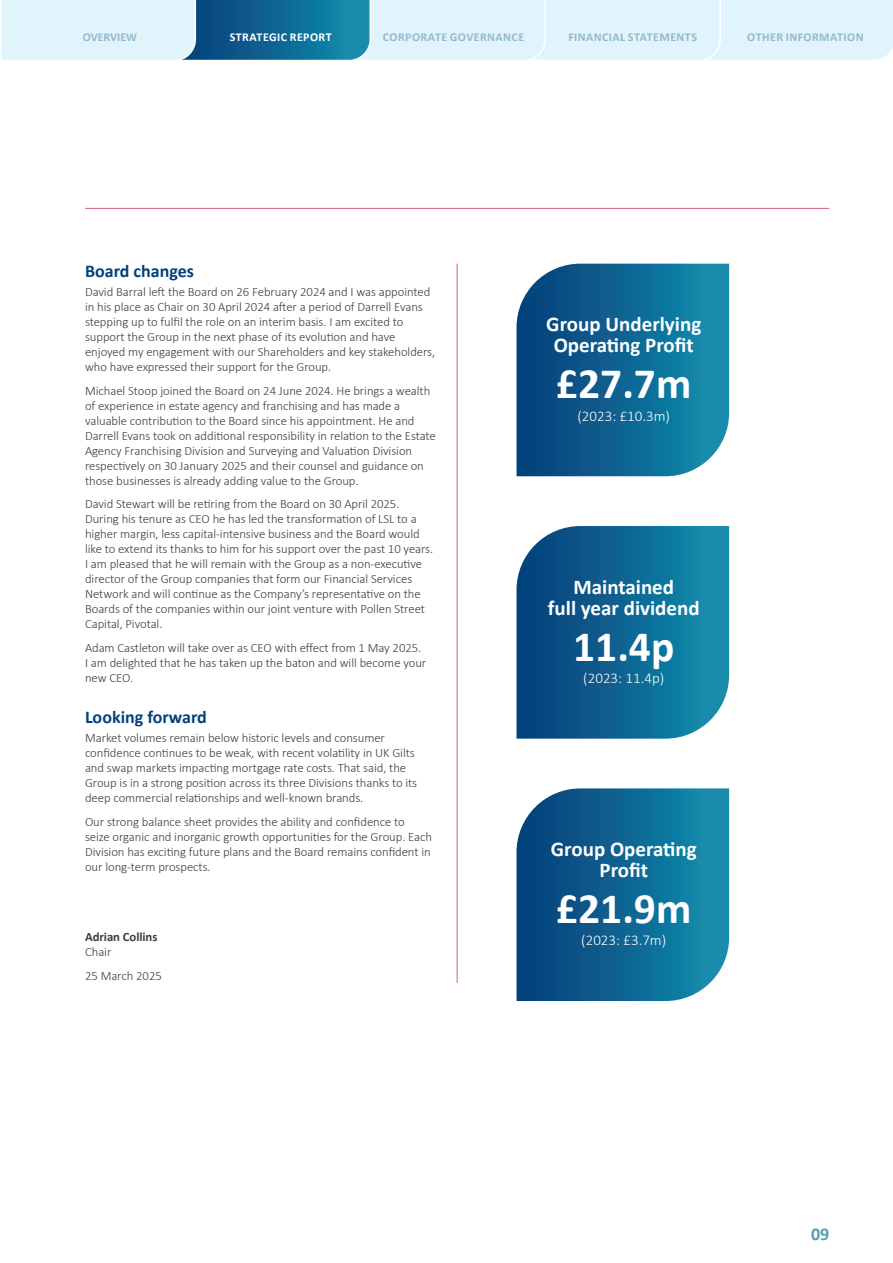
<style>
.page{position:relative;width:893px;height:1263px;background:#fff}
.page>*{position:absolute;margin:0;border:0;box-sizing:border-box;transform-origin:0 0}
.t1{font:700 43.5px "Calibri";color:#fff}
.t2{font:700 21px/21px "Calibri";color:#fff;text-align:center}
.t3{font:700 18px "Calibri";color:#01427c}
.t4{font:700 18px "Calibri";color:#549cb8}
.t5{font:300 15px "Calibri";color:#fff}
.t6{font:300 12.75px/15px "Calibri";letter-spacing:-.005em;color:#3e3e3f}
.t7{font:700 12.75px "Calibri";letter-spacing:-.005em;color:#3e3e3f}
.t8{font:700 12px "Calibri";letter-spacing:.035em;color:#93b9cd}
.t9{font:700 12px "Calibri";letter-spacing:.035em;color:#fff}
.t10{font:700 12px "Calibri";letter-spacing:-.005em;color:#93b9cd}
</style>
<div class="page">
<svg style="left:1px;top:0;width:892px;height:60px;background:#b8d9e8"></svg>
<hr style="left:457px;top:264px;width:1px;height:719px;background:#d95e7f">
<hr style="left:85px;top:208px;width:744px;height:1px;background:#d95e7f">
<svg style="left:516px;top:264px;width:213px;height:212px;background:#166c97"></svg>
<svg style="left:516px;top:526px;width:213px;height:213px;background:#176c97"></svg>
<svg style="left:516px;top:788px;width:213px;height:213px;background:#176c97"></svg>
<p class="t10" style="left:83px;top:29px;width:56px">OVERVIEW</p>
<p class="t9" style="left:230px;top:29px;width:103px">STRATEGIC REPORT</p>
<p class="t8" style="left:383px;top:29px;width:143px">CORPORATE GOVERNANCE</p>
<p class="t8" style="left:568px;top:29px;width:130px">FINANCIAL STATEMENTS</p>
<p class="t8" style="left:747px;top:29px;width:118px">OTHER INFORMATION</p>
<h3 class="t3" style="left:85px;top:258px;width:110px">Board changes</h3>
<p class="t6" style="left:85px;top:285px;width:352px">David Barral left the Board on 26 February 2024 and I was appointed in his place as Chair on 30 April 2024 after a period of Darrell Evans stepping up to fulfil the role on an interim basis. I am excited to support the Group in the next phase of its evolution and have enjoyed my engagement with our Shareholders and key stakeholders, who have expressed their support for the Group.</p>
<p class="t6" style="left:85px;top:383px;width:352px">Michael Stoop joined the Board on 24 June 2024. He brings a wealth of experience in estate agency and franchising and has made a valuable contribution to the Board since his appointment. He and Darrell Evans took on additional responsibility in relation to the Estate Agency Franchising Division and Surveying and Valuation Division respectively on 30 January 2025 and their counsel and guidance on those businesses is already adding value to the Group.</p>
<p class="t6" style="left:85px;top:497px;width:350px">David Stewart will be retiring from the Board on 30 April 2025.<br>During his tenure as CEO he has led the transformation of LSL to a higher margin, less capital-intensive business and the Board would like to extend its thanks to him for his support over the past 10 years.<br>I am pleased that he will remain with the Group as a non-executive director of the Group companies that form our Financial Services Network and will continue as the Company’s representative on the Boards of the companies within our joint venture with Pollen Street Capital, Pivotal.</p>
<p class="t6" style="left:85px;top:640px;width:343px">Adam Castleton will take over as CEO with effect from 1 May 2025.<br>I am delighted that he has taken up the baton and will become your new CEO.</p>
<h3 class="t3" style="left:85px;top:704px;width:123px">Looking forward</h3>
<p class="t6" style="left:85px;top:730px;width:334px">Market volumes remain below historic levels and consumer confidence continues to be weak, with recent volatility in UK Gilts and swap markets impacting mortgage rate costs. That said, the Group is in a strong position across its three Divisions thanks to its deep commercial relationships and well-known brands.</p>
<p class="t6" style="left:85px;top:814px;width:349px">Our strong balance sheet provides the ability and confidence to seize organic and inorganic growth opportunities for the Group. Each Division has exciting future plans and the Board remains confident in our long-term prospects.</p>
<p class="t7" style="left:85px;top:928px;width:74px">Adrian Collins</p>
<p class="t6" style="left:85px;top:940px;width:78px;line-height:23.5px">Chair<br>25 March 2025</p>
<h2 class="t2" style="left:546px;top:313px;width:156px">Group Underlying<br>Operating Profit</h2>
<h1 class="t1" style="left:556px;top:353px;width:137px">£27.7m</h1>
<p class="t5" style="left:577px;top:406px;width:94px">(2023: £10.3m)</p>
<h2 class="t2" style="left:548px;top:575px;width:153px">Maintained<br>full year dividend</h2>
<h1 class="t1" style="left:573px;top:615px;width:103px">11.4p</h1>
<p class="t5" style="left:583px;top:669px;width:83px">(2023: 11.4p)</p>
<h2 class="t2" style="left:551px;top:838px;width:147px">Group Operating<br>Profit</h2>
<h1 class="t1" style="left:556px;top:878px;width:137px">£21.9m</h1>
<p class="t5" style="left:581px;top:931px;width:87px">(2023: £3.7m)</p>
<h3 class="t4" style="left:811px;top:1221px;width:20px">09</h3>
</div>
